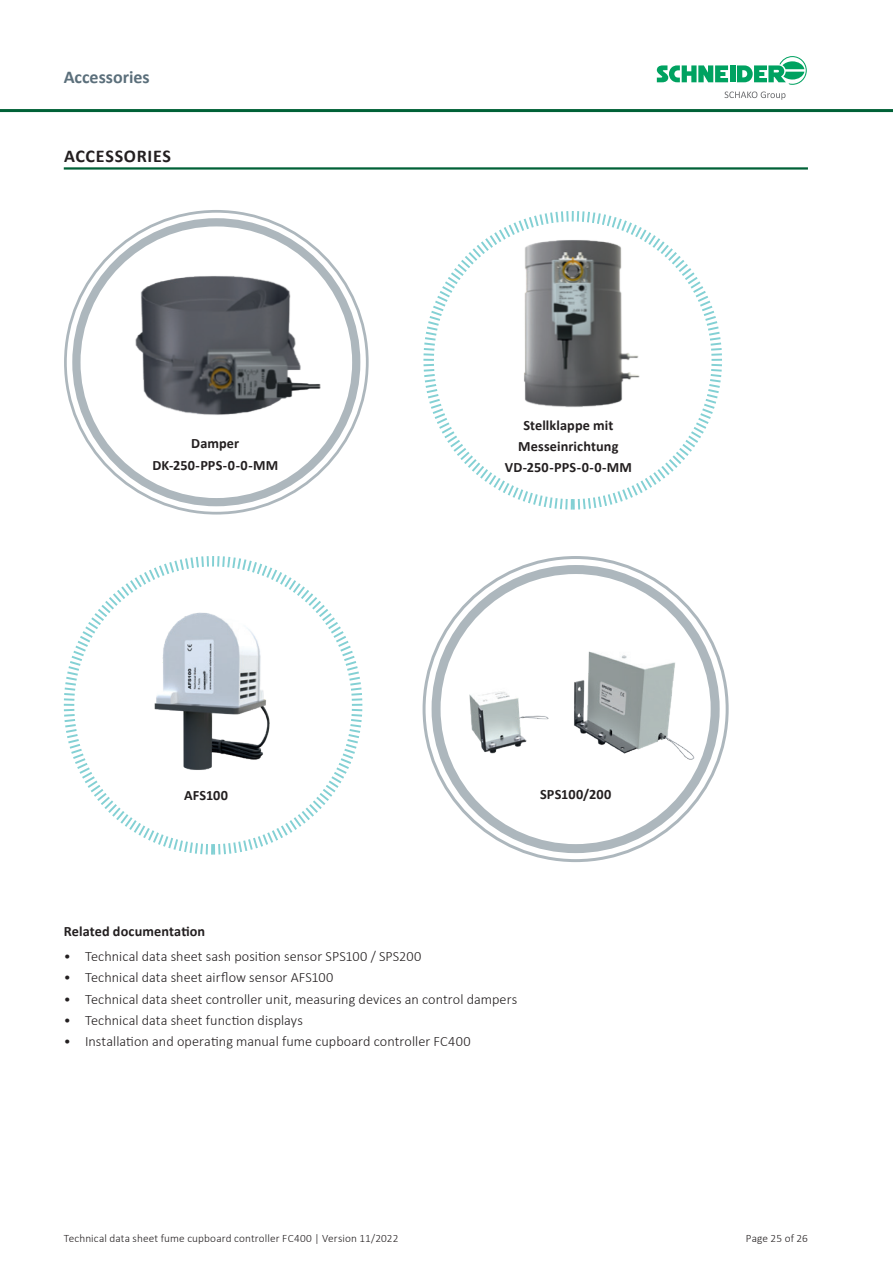
<style>
.page{position:relative;width:893px;height:1263px;background:#fff}
.page>*{position:absolute;margin:0;border:0;box-sizing:border-box;transform-origin:0 0}
.t1{font:700 18px "Calibri";letter-spacing:.04em;color:#231f20}
.t2{font:700 18px "Calibri";color:#5b6f7b}
.t3{font:300 14.25px "Calibri";letter-spacing:.005em;color:#231f20}
.t4{font:700 14.25px/21.3px "Calibri";letter-spacing:.005em;color:#231f20;text-align:center}
.t5{font:300 11.25px "Calibri";letter-spacing:.01em;color:#231f20}
</style>
<div class="page">
<svg style="left:724px;top:91px;width:61px;height:9px"></svg>
<div style="left:730px;top:65px;width:5px;height:17px;background:#00a261"></div>
<svg style="left:657px;top:65px;width:71px;height:17px"></svg>
<svg style="left:737px;top:56px;width:70px;height:29px"></svg>
<hr style="left:0;top:109px;width:893px;height:3px;background:#006137">
<hr style="left:64px;top:167px;width:744px;height:3px;background:#006137">
<svg style="left:97px;top:556px;width:232px;height:299px"></svg>
<img style="left:63px;top:600px;width:300px;height:198px">
<svg style="left:448px;top:442px;width:250px;height:68px"></svg>
<img style="left:423px;top:211px;width:299px;height:231px">
<img style="left:422px;top:595px;width:307px;height:185px">
<img style="left:64px;top:210px;width:305px;height:254px">
<p class="t2" style="left:64px;top:64px;width:87px">Accessories</p>
<p class="t1" style="left:64px;top:143px;width:109px">ACCESSORIES</p>
<p class="t4" style="left:152px;top:433px;width:127px">Damper<br>DK-250-PPS-0-0-MM</p>
<p class="t4" style="left:184px;top:784px;width:45px">AFS100</p>
<p class="t4" style="left:505px;top:414px;width:129px">Stellklappe mit<br>Messeinrichtung<br>VD-250-PPS-0-0-MM</p>
<p class="t4" style="left:540px;top:783px;width:73px">SPS100/200</p>
<p class="t4" style="left:64px;top:920px;width:143px">Related documentation</p>
<p class="t3" style="left:64px;top:947px;width:359px">• Technical data sheet sash position sensor SPS100 / SPS200</p>
<p class="t3" style="left:64px;top:969px;width:271px">• Technical data sheet airflow sensor AFS100</p>
<p class="t3" style="left:64px;top:990px;width:455px">• Technical data sheet controller unit, measuring devices an control dampers</p>
<p class="t3" style="left:64px;top:1011px;width:241px">• Technical data sheet function displays</p>
<p class="t3" style="left:64px;top:1032px;width:408px">• Installation and operating manual fume cupboard controller FC400</p>
<p class="t5" style="left:64px;top:1231px;width:336px">Technical data sheet fume cupboard controller FC400 | Version 11/2022</p>
<p class="t5" style="left:746px;top:1231px;width:64px">Page 25 of 26</p>
</div>
